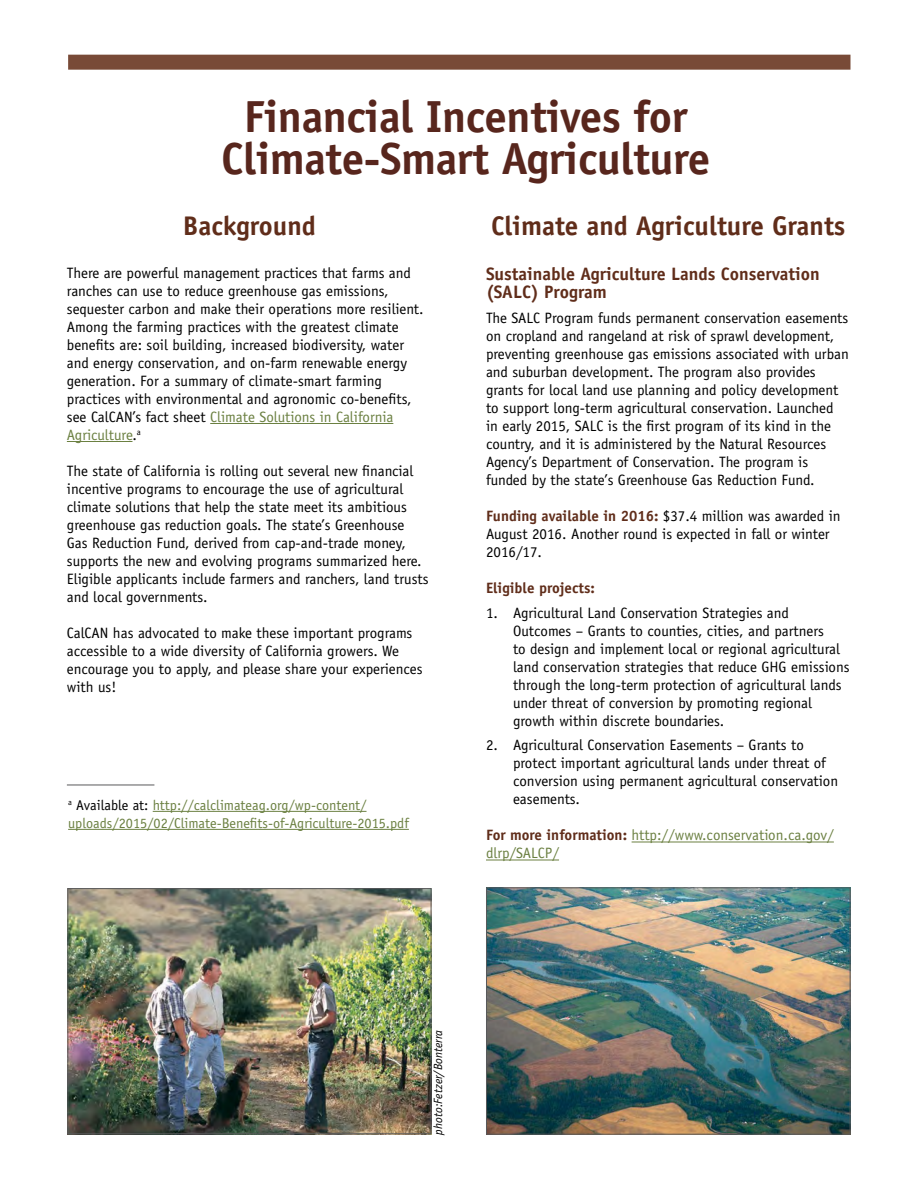
<style>
.page{position:relative;width:918px;height:1188px;background:#fff}
.page>*{position:absolute;margin:0;border:0;box-sizing:border-box;transform-origin:0 0}
.t1{font:700 45px/42px "Officina Sans Std";letter-spacing:-.01em;color:#58261d;text-align:center}
.t2{font:700 27px "Officina Sans Std";color:#602d1a}
.t3{font:700 18px/18px "Officina Sans Std";color:#602d1a}
.t4{font:15px/18px "Officina Sans Std";color:#000}
.t5{font:15px/18px "Officina Sans Std";color:#6b8041}
.t6{font:700 15px "Officina Sans Std";color:#602d1a}
.t7{font:14.25px/18px "Officina Sans Std";color:#6b8041}
.t8{font:italic 12px "Officina Sans Std";color:#000}
.s1{color:#6b8041}
.s2{color:#000}
.s3{font-weight:700;color:#602d1a}
</style>
<div class="page">
<img style="left:69px;top:890px;width:360px;height:242px">
<img style="left:488px;top:889px;width:360px;height:244px">
<hr style="left:210px;top:423px;width:183px;height:1px;background:#6b8041">
<hr style="left:67px;top:441px;width:65px;height:1px;background:#6b8041">
<hr style="left:67px;top:785px;width:87px;height:1px;background:#58595b">
<hr style="left:153px;top:811px;width:214px;height:1px;background:#6b8041">
<hr style="left:68px;top:829px;width:341px;height:1px;background:#6b8041">
<hr style="left:632px;top:842px;width:202px;height:1px;background:#6b8041">
<hr style="left:486px;top:860px;width:73px;height:1px;background:#6b8041">
<div style="left:68px;top:55px;width:783px;height:15px;background:#784a37"></div>
<div style="left:486px;top:887px;width:364px;height:248px;border:1px solid #58595b"></div>
<div style="left:67px;top:888px;width:364px;height:246px;border:1px solid #58595b"></div>
<h1 class="t1" style="left:221px;top:95px;width:491px">Financial Incentives for<br>Climate-Smart Agriculture</h1>
<h2 class="t2" style="left:183px;top:209px;width:135px">Background</h2>
<p class="t4" style="left:67px;top:264px;width:358px">There are powerful management practices that farms and ranches can use to reduce greenhouse gas emissions, sequester carbon and make their operations more resilient.<br>Among the farming practices with the greatest climate benefits are: soil building, increased biodiversity, water and energy conservation, and on-farm renewable energy generation. For a summary of climate-smart farming practices with environmental and agronomic co-benefits, see CalCAN’s fact sheet <span class="s1">Climate Solutions in California Agriculture</span>.<sup>a</sup></p>
<p class="t4" style="left:67px;top:462px;width:363px">The state of California is rolling out several new financial incentive programs to encourage the use of agricultural climate solutions that help the state meet its ambitious greenhouse gas reduction goals. The state’s Greenhouse Gas Reduction Fund, derived from cap-and-trade money, supports the new and evolving programs summarized here.<br>Eligible applicants include farmers and ranchers, land trusts and local governments.</p>
<p class="t4" style="left:67px;top:624px;width:357px">CalCAN has advocated to make these important programs accessible to a wide diversity of California growers. We encourage you to apply, and please share your experiences with us!</p>
<p class="t7" style="left:68px;top:796px;width:342px"><sup>a</sup> <span class="s2">Available at:</span> http://calclimateag.org/wp-content/ uploads/2015/02/Climate-Benefits-of-Agriculture-2015.pdf</p>
<h2 class="t2" style="left:491px;top:209px;width:356px">Climate and Agriculture Grants</h2>
<p class="t3" style="left:486px;top:265px;width:335px">Sustainable Agriculture Lands Conservation (SALC) Program</p>
<p class="t4" style="left:486px;top:309px;width:364px">The SALC Program funds permanent conservation easements on cropland and rangeland at risk of sprawl development, preventing greenhouse gas emissions associated with urban and suburban development. The program also provides grants for local land use planning and policy development to support long-term agricultural conservation. Launched in early 2015, SALC is the first program of its kind in the country, and it is administered by the Natural Resources Agency’s Department of Conservation. The program is funded by the state’s Greenhouse Gas Reduction Fund.</p>
<p class="t4" style="left:486px;top:507px;width:356px"><span class="s3">Funding available in 2016:</span> $37.4 million was awarded in<br>August 2016. Another round is expected in fall or winter<br>2016/17.</p>
<p class="t6" style="left:486px;top:579px;width:110px">Eligible projects:</p>
<p class="t4" style="left:513px;top:604px;width:338px;text-indent:-27px">1. Agricultural Land Conservation Strategies and Outcomes – Grants to counties, cities, and partners<br>to design and implement local or regional agricultural land conservation strategies that reduce GHG emissions through the long-term protection of agricultural lands under threat of conversion by promoting regional growth within discrete boundaries.</p>
<p class="t4" style="left:513px;top:736px;width:327px;text-indent:-27px">2. Agricultural Conservation Easements – Grants to protect important agricultural lands under threat of conversion using permanent agricultural conservation easements.</p>
<p class="t5" style="left:486px;top:826px;width:349px"><span class="s3">For more information:</span> http://www.conservation.ca.gov/ dlrp/SALCP/</p>
<p class="t8" style="left:431px;top:1135px;width:106px;rotate:-90deg">photo:Fetzer/Bonterra</p>
</div>
